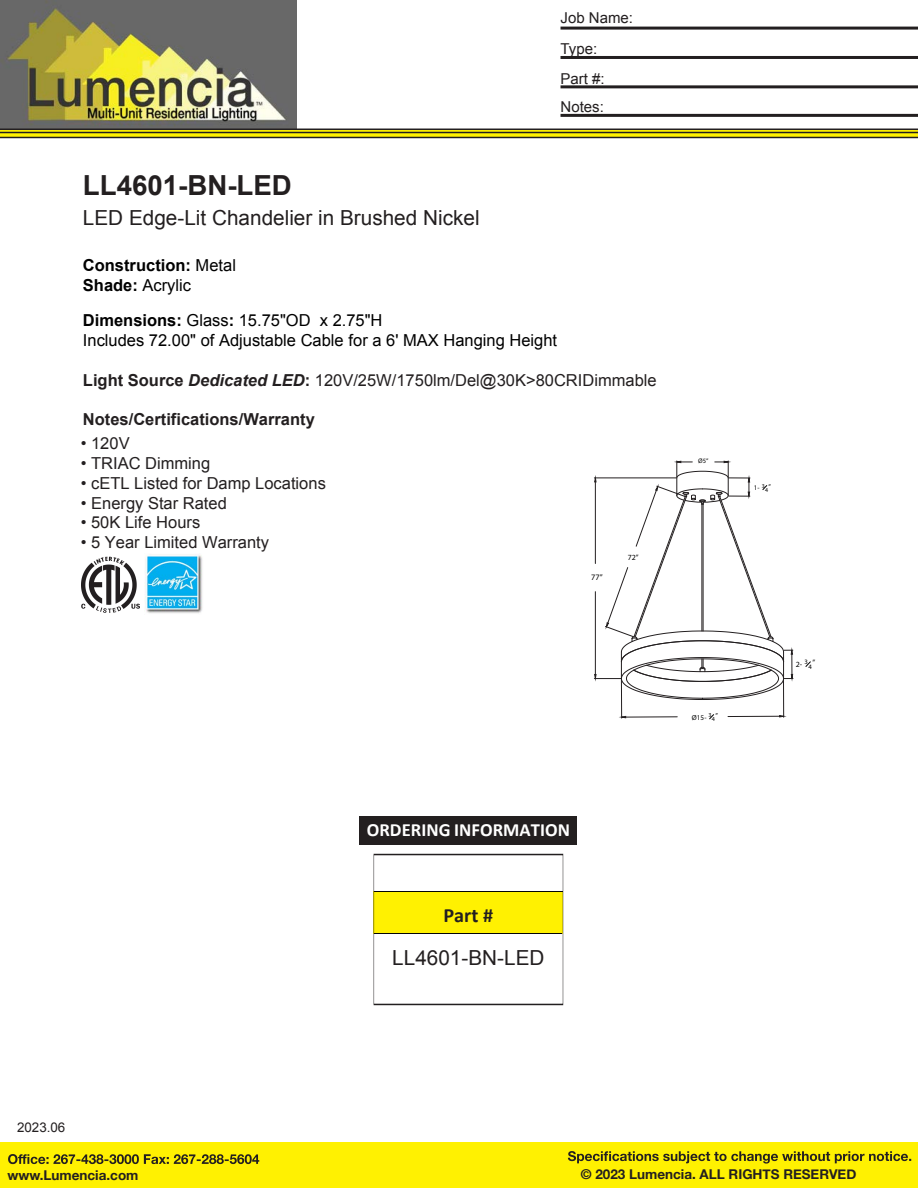
<style>
.page{position:relative;width:918px;height:1188px;background:#fff}
.page>*{position:absolute;margin:0;border:0;box-sizing:border-box;transform-origin:0 0}
.t1{font:700 27.6px "Arial";color:#231f20}
.t2{font:20.7px "Arial";color:#231f20}
.t3{font:700 20.25px "Calibri";color:#231f20}
.t4{font:700 18.6px "Calibri";color:#fff}
.t5{font:16.5px "Arial";color:#231f20}
.t6{font:16.5px/19.8px "Arial";color:#000}
.t7{font:16.5px "Arial";color:#231f20}
.t8{font:700 16.5px/19.8px "Arial";color:#000}
.t9{font:700 16.5px "Arial";color:#231f20}
.t10{font:15px/29.5px "Arial";color:#231f20}
.t11{font:700 13.5px "Helvetica Neue";color:#231f20}
.t12{font:13.35px "Arial";color:#231f20}
.t13{font:8.25px "Myriad Pro";color:#000}
.t14{font:7.95px "Myriad Pro";color:#000}
.t15{font:7.2px "Myriad Pro";color:#000}
.t16{font:7.05px "Myriad Pro";color:#000}
.t17{font:6.6px "Myriad Pro";color:#000}
.t18{font:6px "Myriad Pro";color:#000}
.t19{font:5.85px "Myriad Pro";color:#000}
.s1{font-weight:400}
.s2{font-weight:700}
.s3{font-style:inherit}
.s4{font-weight:700;font-style:italic}
</style>
<div class="page">
<img style="left:0;top:0;width:296px;height:129px">
<svg style="left:0;top:129px;width:918px;height:9px;background:#a2980d"></svg>
<hr style="left:561px;top:27px;width:357px;height:3px;background:#231f20">
<hr style="left:561px;top:56px;width:357px;height:3px;background:#231f20">
<hr style="left:561px;top:85px;width:357px;height:3px;background:#231f20">
<hr style="left:561px;top:114px;width:357px;height:3px;background:#231f20">
<svg style="left:0;top:1142px;width:918px;height:46px;background:#f2e502"></svg>
<img style="left:81px;top:557px;width:58px;height:56px">
<img style="left:144px;top:554px;width:59px;height:59px">
<div style="left:374px;top:892px;width:189px;height:42px;background:#fff101"></div>
<hr style="left:374px;top:891px;width:189px;height:1px;background:#050504">
<hr style="left:375px;top:933px;width:187px;height:1px;background:#050504">
<div style="left:374px;top:854px;width:189px;height:151px;border:1px solid #231f20"></div>
<div style="left:360px;top:817px;width:217px;height:28px;background:#231f20"></div>
<hr style="left:621px;top:679px;width:1px;height:39px;background:#231f20">
<hr style="left:783px;top:678px;width:1px;height:39px;background:#231f20">
<hr style="left:626px;top:717px;width:51px;height:1px;background:#231f20">
<hr style="left:728px;top:716px;width:52px;height:1px;background:#231f20">
<svg style="left:621px;top:716px;width:5px;height:3px"></svg>
<svg style="left:779px;top:715px;width:5px;height:3px"></svg>
<svg style="left:594px;top:461px;width:199px;height:239px"></svg>
<svg style="left:805px;top:661px;width:6px;height:6px"></svg>
<svg style="left:709px;top:714px;width:5px;height:6px"></svg>
<p class="t10" style="left:561px;top:4px;width:74px">Job Name:<br>Type:<br>Part #:<br>Notes:</p>
<h1 class="t1" style="left:83px;top:167px;width:211px">LL4601-BN-LED</h1>
<p class="t2" style="left:83px;top:204px;width:398px">LED Edge-Lit Chandelier in Brushed Nickel</p>
<p class="t8" style="left:83px;top:256px;width:155px">Construction: <span class="s1">Metal<br></span>Shade: <span class="s1">Acrylic</span></p>
<p class="t6" style="left:83px;top:311px;width:476px"><span class="s2">Dimensions:</span> Glass<span class="s2">:</span> 15.75"OD x 2.75"H<br>Includes 72.00" of <span class="s3">Adjustable Cable</span> for a 6' MAX Hanging Height</p>
<p class="t5" style="left:83px;top:369px;width:575px"><span class="s2">Light Source</span> <span class="s4">Dedicated LED</span><span class="s2">:</span> 1<span class="s3">20V/</span>25W/1750lm/Del@30K&gt;80CRIDimmable</p>
<p class="t9" style="left:83px;top:408px;width:233px">Notes/Certifications/Warranty</p>
<p class="t7" style="left:81px;top:433px;width:50px">• 120V</p>
<p class="t7" style="left:81px;top:452px;width:131px">• TRIAC Dimming</p>
<p class="t7" style="left:81px;top:472px;width:247px">• <span class="s3">cETL</span> Listed for <span class="s3">Damp</span> Locations</p>
<p class="t5" style="left:81px;top:492px;width:148px"><span class="s3">•</span> Energy Star Rated</p>
<p class="t5" style="left:81px;top:512px;width:121px"><span class="s3">•</span> 50K Life Hours</p>
<p class="t7" style="left:81px;top:532px;width:190px">• <span class="s3">5</span> Year <span class="s3">Limited</span> Warranty</p>
<p class="t13" style="left:591px;top:572px;width:13px">77”</p>
<p class="t14" style="left:628px;top:552px;width:12px">72”</p>
<p class="t17" style="left:698px;top:457px;width:12px">Ø5”</p>
<p class="t15" style="left:692px;top:713px;width:21px">Ø15- <sup>3</sup></p>
<p class="t18" style="left:712px;top:715px;width:8px">4<sup>”</sup></p>
<p class="t16" style="left:754px;top:483px;width:12px">1- <sup>3</sup></p>
<p class="t19" style="left:765px;top:486px;width:8px">4<sup>”</sup></p>
<p class="t14" style="left:796px;top:659px;width:14px">2- <sup>3</sup></p>
<p class="t17" style="left:808px;top:663px;width:8px">4<sup>”</sup></p>
<p class="t4" style="left:367px;top:817px;width:205px">ORDERING INFORMATION</p>
<p class="t3" style="left:443px;top:901px;width:51px">Part #</p>
<p class="t2" style="left:392px;top:944px;width:154px">LL4601-BN-LED</p>
<p class="t12" style="left:17px;top:1119px;width:50px"><span class="s3">202</span>3.06</p>
<p class="t11" style="left:8px;top:1165px;width:132px">www.Lumencia.com</p>
<p class="t11" style="left:581px;top:1163px;width:277px">© 2023 Lumencia. ALL RIGHTS RESERVED</p>
</div>
